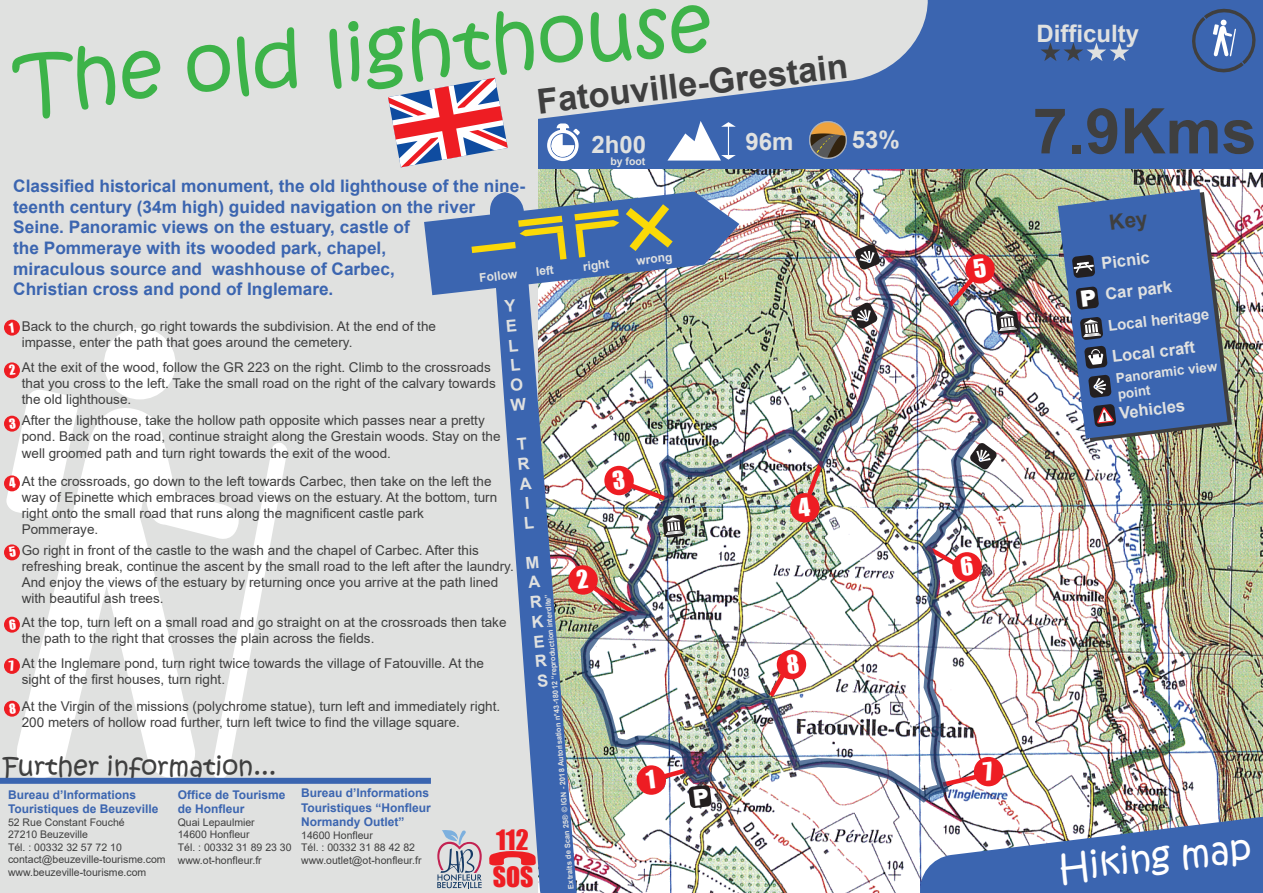
<style>
.page{position:relative;width:1263px;height:893px;background:#fff}
.page>*{position:absolute;margin:0;border:0;box-sizing:border-box;transform-origin:0 0}
.t1{font:76.5px "Kristen ITC";color:#3db349}
.t2{font:700 63px "Arial";color:#3f3f3f}
.t3{font:36px "Kristen ITC";color:#fff}
.t4{font:700 34.5px "Arial";color:#3f3f3f}
.t5{font:25.8px "Impact";color:#ee1e23}
.t6{font:25.5px "Kristen ITC";color:#3f3f3f}
.t7{font:700 24px "Arial";color:#e0e1e0}
.t8{font:700 17.25px/20.7px "Arial";color:#3b65b0}
.t9{font:700 16.5px/19.8px "Arial";color:#e0e1e0}
.t10{font:700 15px "Arial";color:#e0e1e0}
.t11{font:13.5px/16.2px "Arial";color:#3f3f3f}
.t12{font:700 13.5px/16px "Arial";color:#e0e1e0}
.t13{font:700 12px/14.4px "Arial";color:#3b65b0}
.t14{font:700 12px "Arial";color:#e0e1e0}
.t15{font:10.5px/12.6px "Arial";color:#3f3f3f}
.t16{font:700 10.5px "Arial";color:#e0e1e0}
.t17{font:700 7.5px "Arial";color:#e0e1e0}
</style>
<div class="page">
<img style="left:537px;top:169px;width:726px;height:724px">
<div style="left:537px;top:0;width:726px;height:169px;background:#3b65b0"></div>
<div style="left:0;top:0;width:537px;height:893px;background:#e0e1e0"></div>
<svg style="left:11px;top:408px;width:199px;height:370px;fill:#fff"></svg>
<svg style="left:210px;top:443px;width:81px;height:335px"></svg>
<img style="left:496px;top:295px;width:81px;height:598px">
<div style="left:104px;top:328px;width:72px;height:71px;background:#fff;border-radius:50%"></div>
<svg style="left:1192px;top:8px;width:64px;height:65px"></svg>
<svg style="left:1041px;top:42px;width:88px;height:19px"></svg>
<svg style="left:424px;top:192px;width:315px;height:103px;background:#6e88a7"></svg>
<svg style="left:400px;top:0;width:533px;height:191px;fill:#e0e1e0"></svg>
<svg style="left:918px;top:811px;width:345px;height:82px"></svg>
<div style="left:4px;top:320px;width:16px;height:16px;background:#ee1d23;border-radius:50%"></div>
<div style="left:4px;top:362px;width:16px;height:16px;background:#ee1d23;border-radius:50%"></div>
<div style="left:4px;top:544px;width:16px;height:16px;background:#ee1d23;border-radius:50%"></div>
<div style="left:4px;top:617px;width:16px;height:16px;background:#ee1d23;border-radius:50%"></div>
<div style="left:4px;top:658px;width:16px;height:16px;background:#ee1d23;border-radius:50%"></div>
<div style="left:4px;top:701px;width:16px;height:16px;background:#ee1d23;border-radius:50%"></div>
<div style="left:568px;top:565px;width:30px;height:30px;background:#ee1d23;border-radius:50%"></div>
<img style="left:803px;top:114px;width:51px;height:51px">
<svg style="left:965px;top:254px;width:30px;height:30px"></svg>
<svg style="left:996px;top:311px;width:23px;height:23px"></svg>
<svg style="left:993px;top:442px;width:4px;height:28px"></svg>
<svg style="left:854px;top:244px;width:27px;height:14px"></svg>
<div style="left:974px;top:757px;width:29px;height:29px;background:#ee1d23;border-radius:50%"></div>
<img style="left:580px;top:258px;width:413px;height:545px">
<svg style="left:489px;top:851px;width:47px;height:15px"></svg>
<div style="left:0;top:778px;width:431px;height:6px;background:#3b65b0"></div>
<svg style="left:437px;top:830px;width:45px;height:58px"></svg>
<svg style="left:388px;top:78px;width:120px;height:89px"></svg>
<svg style="left:5px;top:390px;width:74px;height:129px"></svg>
<img style="left:576px;top:569px;width:67px;height:52px">
<img style="left:645px;top:765px;width:67px;height:43px">
<svg style="left:612px;top:469px;width:59px;height:35px"></svg>
<img style="left:797px;top:455px;width:30px;height:62px">
<img style="left:943px;top:258px;width:43px;height:54px">
<svg style="left:921px;top:541px;width:52px;height:35px"></svg>
<svg style="left:938px;top:761px;width:56px;height:29px"></svg>
<svg style="left:765px;top:654px;width:34px;height:48px"></svg>
<svg style="left:1058px;top:189px;width:174px;height:253px;background:#5975a6"></svg>
<h1 class="t1" style="left:11px;top:34px;width:699px;rotate:-5deg">The old lighthouse</h1>
<h3 class="t4" style="left:534px;top:79px;width:314px;rotate:-7deg">Fatouville-Grestain</h3>
<h3 class="t7" style="left:592px;top:127px;width:56px">2h00</h3>
<h3 class="t7" style="left:852px;top:123px;width:50px">53%</h3>
<h3 class="t7" style="left:745px;top:125px;width:50px">96m</h3>
<p class="t16" style="left:610px;top:154px;width:36px">by foot</p>
<p class="t8" style="left:13px;top:176px;width:513px">Classified historical monument, the old lighthouse of the nine&shy;teenth century (34m high) guided navigation on the river Seine. Panoramic views on the estuary, castle of<br>the Pommeraye with its wooded park, chapel,<br>miraculous source and washhouse of Carbec,<br>Christian cross and pond of Inglemare.</p>
<p class="t14" style="left:535px;top:263px;width:19px;rotate:-6deg">left</p>
<p class="t14" style="left:582px;top:258px;width:28px;rotate:-6deg">right</p>
<p class="t14" style="left:635px;top:252px;width:37px;rotate:-6deg">wrong</p>
<p class="t14" style="left:479px;top:269px;width:40px;rotate:-6deg">Follow</p>
<p class="t9" style="left:501px;top:297px;width:17px;rotate:-5deg">Y<br>E<br>L<br>L<br>O<br>W</p>
<p class="t9" style="left:515px;top:435px;width:14px;rotate:-5deg">T<br>R<br>A<br>I<br>L</p>
<p class="t9" style="left:525px;top:553px;width:15px;text-align:justify;rotate:-5deg">M A R K E R S</p>
<p class="t11" style="left:22px;top:318px;width:416px">Back to the church, go right towards the subdivision. At the end of the impasse, enter the path that goes around the cemetery.</p>
<p class="t11" style="left:22px;top:359px;width:475px">At the exit of the wood, follow the GR 223 on the right. Climb to the crossroads that you cross to the left. Take the small road on the right of the calvary towards the old lighthouse.</p>
<p class="t11" style="left:22px;top:412px;width:480px">After the lighthouse, take the hollow path opposite which passes near a pretty pond. Back on the road, continue straight along the Grestain woods. Stay on the well groomed path and turn right towards the exit of the wood.</p>
<p class="t11" style="left:22px;top:473px;width:477px">At the crossroads, go down to the left towards Carbec, then take on the left the way of Epinette which embraces broad views on the estuary. At the bottom, turn right onto the small road that runs along the magnificent castle park Pommeraye.</p>
<p class="t11" style="left:22px;top:542px;width:494px">Go right in front of the castle to the wash and the chapel of Carbec. After this refreshing break, continue the ascent by the small road to the left after the laundry.<br>And enjoy the views of the estuary by returning once you arrive at the path lined with beautiful ash trees.</p>
<p class="t11" style="left:22px;top:614px;width:486px">At the top, turn left on a small road and go straight on at the crossroads then take the path to the right that crosses the plain across the fields.</p>
<p class="t11" style="left:22px;top:655px;width:464px">At the Inglemare pond, turn right twice towards the village of Fatouville. At the sight of the first houses, turn right.</p>
<p class="t11" style="left:22px;top:698px;width:480px">At the Virgin of the missions (polychrome statue), turn left and immediately right.<br>200 meters of hollow road further, turn left twice to find the village square.</p>
<p class="t17" style="left:567px;top:889px;width:297px;rotate:-95deg">Extraits de Scan 25® © IGN - 2018 Autorisation n°43-18012 “reproduction interdite”</p>
<h3 class="t6" style="left:3px;top:749px;width:274px">Further information...</h3>
<p class="t13" style="left:301px;top:786px;width:131px">Bureau d’Informations<br>Touristiques “Honfleur<br>Normandy Outlet”</p>
<p class="t15" style="left:301px;top:829px;width:122px">14600 Honfleur<br>Tél. : 00332 31 88 42 82 www.outlet@ot-honfleur.fr</p>
<p class="t13" style="left:8px;top:787px;width:152px">Bureau d’Informations<br>Touristiques de Beuzeville</p>
<p class="t15" style="left:8px;top:815px;width:159px">52 Rue Constant Fouché<br>27210 Beuzeville<br>Tél. : 00332 32 57 72 10 contact@beuzeville-tourisme.com www.beuzeville-tourisme.com</p>
<p class="t13" style="left:178px;top:787px;width:109px">Office de Tourisme de Honfleur</p>
<p class="t15" style="left:178px;top:816px;width:115px">Quai Lepaulmier<br>14600 Honfleur<br>Tél. : 00332 31 89 23 30 www.ot-honfleur.fr</p>
<h3 class="t5" style="left:496px;top:819px;width:34px">112</h3>
<h3 class="t5" style="left:493px;top:857px;width:42px">SOS</h3>
<h3 class="t7" style="left:1036px;top:16px;width:104px">Difficulty</h3>
<h2 class="t2" style="left:1033px;top:87px;width:226px">7.9Kms</h2>
<p class="t9" style="left:1099px;top:248px;width:69px;line-height:31.2px;rotate:-7deg">Picnic<br>Car park</p>
<p class="t10" style="left:1107px;top:316px;width:103px;rotate:-7deg">Local heritage</p>
<p class="t9" style="left:1111px;top:347px;width:85px;rotate:-7deg">Local craft</p>
<p class="t9" style="left:1118px;top:403px;width:68px;rotate:-7deg">Vehicles</p>
<p class="t12" style="left:1115px;top:370px;width:104px;rotate:-7deg">Panoramic view point</p>
<h3 class="t3" style="left:1056px;top:845px;width:195px;rotate:-6deg">Hiking map</h3>
</div>
